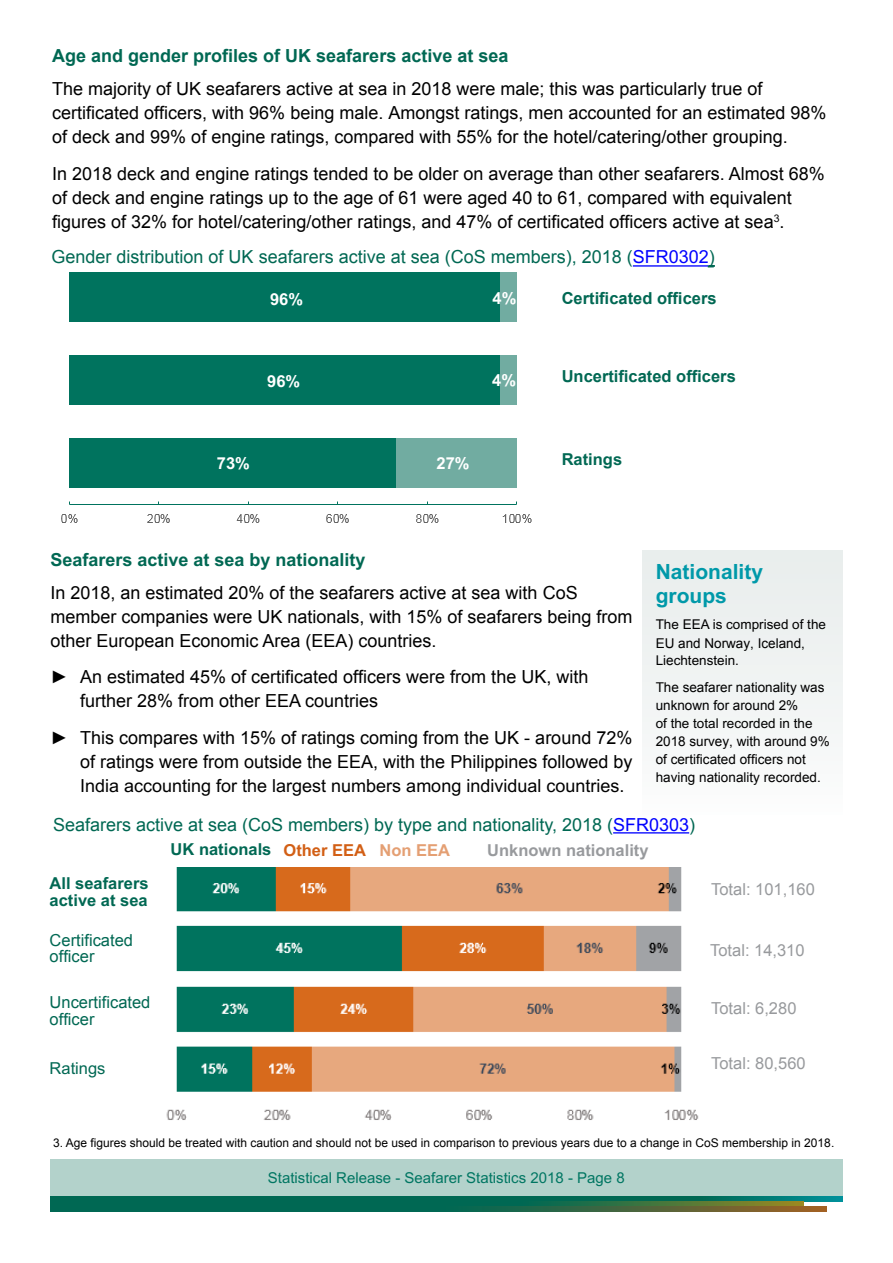
<style>
.page{position:relative;width:893px;height:1263px;background:#fff}
.page>*{position:absolute;margin:0;border:0;box-sizing:border-box;transform-origin:0 0}
.t1{font:21px/24px "Arial Bold MT23";color:#0099a9}
.t2{font:18px/24px "Arial 22";color:#000}
.t3{font:18px/24px "Arial 2";color:#000}
.t4{font:18px/24px "Arial 28";color:#000}
.t5{font:18px "Arial 22";color:#006853}
.t6{font:18px "Arial 28";color:#006853}
.t7{font:18px "Arial MT25";color:#000}
.t8{font:700 18px "Arial";color:#006853}
.t9{font:18px "Arial Bold MT23";color:#006853}
.t10{font:16.5px/16.5px "Arial Bold MT23";color:#006853}
.t11{font:16.5px "Arial 28";color:#989a9d}
.t12{font:16.5px "Arial Bold MT4";color:#006853}
.t13{font:16.5px/16.5px "Arial 28";color:#006853}
.t14{font:16.5px "Arial Bold MT23";color:#989a9d}
.t15{font:16.5px "Arial Bold MT23";color:#fff}
.t16{font:16.5px "Arial MT28";color:#006853}
.t17{font:15px "Arial MT28";color:#007662}
.t18{font:13.5px/18px "Arial 28";color:#000}
.t19{font:13.5px "Arial MT28";color:#000}
.t20{font:12px "Arial 28";color:#000}
.s1{font-style:inherit}
.s2{font-family:"Arial"}
.s3{font-family:"Arial MT22"}
.s4{font-family:"Arial MT22";color:#00f}
.s5{font-family:"Arial MT28";color:#00f}
.s6{color:#d25f15}
.s7{color:#e49f73}
</style>
<div class="page">
<div style="left:50px;top:1160px;width:792px;height:36px;background:#b3d2cb"></div>
<svg style="left:50px;top:1196px;width:792px;height:5px;background:#006b59"></svg>
<svg style="left:50px;top:1201px;width:753px;height:5px;background:#1b6d4a"></svg>
<svg style="left:50px;top:1206px;width:777px;height:6px;background:#256647"></svg>
<div style="left:643px;top:551px;width:199px;height:264px;background:#f1f4f3"></div>
<hr style="left:613px;top:832px;width:76px;height:1px;background:#00f">
<img style="left:166px;top:867px;width:533px;height:253px">
<img style="left:61px;top:272px;width:471px;height:251px">
<hr style="left:633px;top:265px;width:76px;height:2px;background:#00f">
<p class="t8" style="left:52px;top:43px;width:458px">Age and gender profiles of UK seafarers active at se<span class="s1">a</span></p>
<p class="t2" style="left:52px;top:76px;width:776px">The majority of UK seafarers active at sea in 2018 were male; this was particularly true of certificated of<span class="s2">fi</span>cers, with 96% being male. Amongst ratings, men accounted for an estimated 98% of deck and 99% of engine ratings, compared with 55% for the hotel/catering/other grouping.</p>
<p class="t2" style="left:52px;top:161px;width:774px">In 2018 deck and engine ratings tended to be older on average than other seafarers. Almost 68% of deck and engine ratings up to the age of 61 were aged 40 to 61, compared with equivalent <span class="s2">fi</span>gures of 32% for hotel/catering/other ratings, and 47% of certificated officers active at s<span class="s2">ea</span><sup>3</sup><span class="s3">.</span></p>
<p class="t5" style="left:52px;top:244px;width:665px">Gender distribution of UK seafarers active at sea (CoS members), 2018 (<span class="s4">SFR0302</span>)</p>
<p class="t15" style="left:270px;top:288px;width:35px">96%</p>
<p class="t15" style="left:493px;top:287px;width:25px">4%</p>
<p class="t12" style="left:562px;top:287px;width:156px">Certificated officers</p>
<p class="t15" style="left:267px;top:369px;width:35px">96%</p>
<p class="t15" style="left:492px;top:369px;width:25px">4%</p>
<p class="t12" style="left:562px;top:365px;width:176px">Uncertificated officers</p>
<p class="t15" style="left:217px;top:451px;width:35px">73%</p>
<p class="t15" style="left:437px;top:451px;width:35px">27%</p>
<p class="t10" style="left:562px;top:451px;width:62px">Ratings</p>
<p class="t9" style="left:50px;top:547px;width:317px">Seafarers active at sea by nationality</p>
<p class="t4" style="left:50px;top:580px;width:584px">In 2018, an estimated 20% of the seafarers active at sea with CoS member companies were UK nationals, with 15% of seafarers being from other European Economic Area (EEA) countries.</p>
<p class="t3" style="left:80px;top:665px;width:510px;text-indent:-30px">► An estimated 45% of certificated officers were from the UK, with further 28% from other EEA countries</p>
<p class="t3" style="left:50px;top:725px;width:584px;text-align:right">► This compares with 15% of ratings coming from the UK - around 72% of ratings were from outside the EEA, with the Philippines followed by</p>
<p class="t7" style="left:80px;top:773px;width:546px">India accounting for the largest numbers among individual countries.</p>
<p class="t1" style="left:656px;top:560px;width:109px">Nationality groups</p>
<p class="t19" style="left:656px;top:615px;width:172px">The EEA is comprised of the</p>
<p class="t18" style="left:656px;top:634px;width:151px">EU and Norway, Iceland,</p>
<p class="t19" style="left:656px;top:651px;width:85px">Li<span class="s2">e</span>chtenstein.</p>
<p class="t18" style="left:656px;top:678px;width:170px">The seafarer nationality was unknown for around 2%</p>
<p class="t19" style="left:656px;top:713px;width:158px">of the total recorded in the</p>
<p class="t18" style="left:656px;top:732px;width:176px">2018 survey, with around 9% of certificated officers no<span class="s2">t </span>having nationality recorded.</p>
<p class="t6" style="left:53px;top:812px;width:643px">Seafarers active at sea (CoS members) by type and nationality, 2018 (<span class="s5">SFR0303</span>)</p>
<p class="t10" style="left:50px;top:875px;width:101px">All seafarers active at sea</p>
<p class="t13" style="left:50px;top:931px;width:85px">Certificated officer</p>
<p class="t13" style="left:50px;top:994px;width:102px">Uncertificated officer</p>
<p class="t16" style="left:50px;top:1056px;width:57px">Ratings</p>
<p class="t10" style="left:171px;top:841px;width:281px">UK nationals <span class="s6">Other EEA</span> <span class="s7">Non EEA</span></p>
<p class="t14" style="left:487px;top:839px;width:163px">Unknown nationality</p>
<p class="t11" style="left:711px;top:878px;width:105px">Total: 101,160</p>
<p class="t11" style="left:710px;top:939px;width:96px">Total: 14,310</p>
<p class="t11" style="left:711px;top:997px;width:87px">Total: 6,280</p>
<p class="t11" style="left:711px;top:1052px;width:96px">Total: 80,560</p>
<p class="t20" style="left:53px;top:1135px;width:783px">3. Age figures should be treated with caution and should not be used in comparison to previous years due to a change in CoS membership in 2018<span class="s2">.</span></p>
<p class="t17" style="left:268px;top:1168px;width:358px">Statistical Release - Seafarer Statistics 2018 - Page 8</p>
</div>
